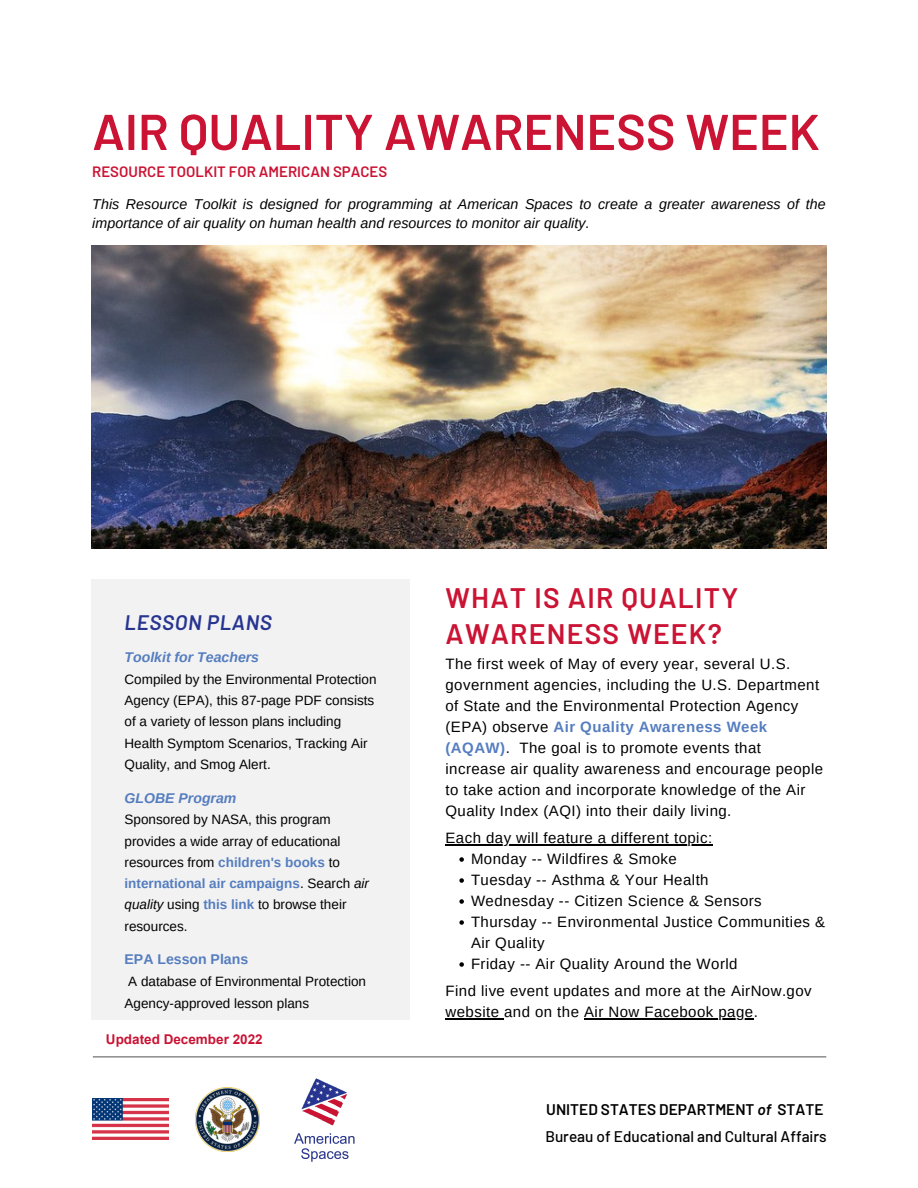
<style>
.page{position:relative;width:918px;height:1188px;background:#fff}
.page>*{position:absolute;margin:0;border:0;box-sizing:border-box;transform-origin:0 0}
.t1{font:600 50.25px "Barlow";color:#cb1334}
.t2{font:600 28.2px/36px "Barlow";letter-spacing:.045em;color:#cb1334}
.t3{font:italic 600 21px "Barlow";letter-spacing:.03em;color:#273591}
.t4{font:500 15.45px "Barlow";color:#000}
.t5{font:600 15.45px "Barlow";color:#000}
.t6{font:15px/21px "Arimo";letter-spacing:.03em;color:#000}
.t7{font:600 15px "Barlow";color:#cb1334}
.t8{font:italic 14.25px/19.2px "Arimo";letter-spacing:.005em;color:#000}
.t9{font:italic 700 14.1px "Arimo";color:#557dbf}
.t10{font:700 14.1px "Arimo";color:#557dbf}
.t11{font:13.5px/21.3px "Arimo";color:#000}
.t12{font:700 13.5px "Arial";color:#cb1334}
.s1{font-weight:700;color:#557dbf}
.s2{font-style:italic}
</style>
<div class="page">
<div style="left:92px;top:579px;width:318px;height:441px;background:#f2f2f2"></div>
<img style="left:92px;top:245px;width:734px;height:303px">
<img style="left:92px;top:1099px;width:77px;height:40px">
<img style="left:195px;top:1087px;width:65px;height:64px">
<img style="left:294px;top:1078px;width:61px;height:84px">
<svg style="left:93px;top:1057px;width:733px;height:1px"></svg>
<svg style="left:459px;top:857px;width:5px;height:5px"></svg>
<svg style="left:459px;top:878px;width:5px;height:5px"></svg>
<svg style="left:459px;top:899px;width:5px;height:5px"></svg>
<svg style="left:459px;top:920px;width:5px;height:5px"></svg>
<svg style="left:459px;top:962px;width:5px;height:5px"></svg>
<hr style="left:446px;top:844px;width:267px;height:2px;background:#000">
<hr style="left:446px;top:1018px;width:58px;height:2px;background:#000">
<hr style="left:584px;top:1018px;width:170px;height:2px;background:#000">
<p class="t1" style="left:92px;top:100px;width:729px">AIR QUALITY AWARENESS WEEK</p>
<p class="t7" style="left:92px;top:162px;width:297px">RESOURCE TOOLKIT FOR AMERICAN SPACES</p>
<p class="t8" style="left:92px;top:195px;width:735px">This Resource Toolkit is designed for programming at American Spaces to create a greater awareness of the importance of air quality on human health and resources to monitor air quality.</p>
<p class="t3" style="left:125px;top:609px;width:149px">LESSON PLANS</p>
<p class="t9" style="left:125px;top:649px;width:136px">Toolkit for Teachers</p>
<p class="t11" style="left:125px;top:668px;width:253px">Compiled by the Environmental Protection Agency (EPA), this 87-page PDF consists of a variety of lesson plans including Health Symptom Scenarios, Tracking Air Quality, and Smog Alert.</p>
<p class="t9" style="left:125px;top:790px;width:113px">GLOBE Program</p>
<p class="t11" style="left:125px;top:809px;width:246px">Sponsored by NASA, this program provides a wide array of educational resources from <span class="s1">children's books</span> to <span class="s1">international air campaigns</span>. Search <span class="s2">air quality</span> using <span class="s1">this link</span> to browse their resources.</p>
<p class="t10" style="left:125px;top:952px;width:125px">EPA Lesson Plans</p>
<p class="t11" style="left:125px;top:971px;width:243px">A database of Environmental Protection<br>Agency-approved lesson plans</p>
<p class="t12" style="left:106px;top:1030px;width:158px">Updated December 2022</p>
<p class="t2" style="left:446px;top:578px;width:294px">WHAT IS AIR QUALITY<br>AWARENESS WEEK?</p>
<p class="t6" style="left:446px;top:653px;width:379px">The first week of May of every year, several U.S. government agencies, including the U.S. Department of State and the Environmental Protection Agency (EPA) observe <span class="s1">Air Quality Awareness Week (AQAW)</span>. The goal is to promote events that increase air quality awareness and encourage people to take action and incorporate knowledge of the Air Quality Index (AQI) into their daily living.</p>
<p class="t6" style="left:446px;top:827px;width:268px">Each day will feature a different topic:</p>
<p class="t6" style="left:471px;top:848px;width:207px">Monday -- Wildfires &amp; Smoke</p>
<p class="t6" style="left:471px;top:869px;width:239px">Tuesday -- Asthma &amp; Your Health</p>
<p class="t6" style="left:471px;top:890px;width:292px">Wednesday -- Citizen Science &amp; Sensors</p>
<p class="t6" style="left:471px;top:911px;width:355px">Thursday -- Environmental Justice Communities &amp;<br>Air Quality</p>
<p class="t6" style="left:471px;top:953px;width:268px">Friday -- Air Quality Around the World</p>
<p class="t6" style="left:446px;top:980px;width:368px">Find live event updates and more at the AirNow.gov website and on the Air Now Facebook page.</p>
<p class="t5" style="left:546px;top:1099px;width:279px">UNITED STATES DEPARTMENT <span class="s2">of</span> STATE</p>
<p class="t4" style="left:545px;top:1127px;width:283px">Bureau of Educational and Cultural Affairs</p>
</div>
